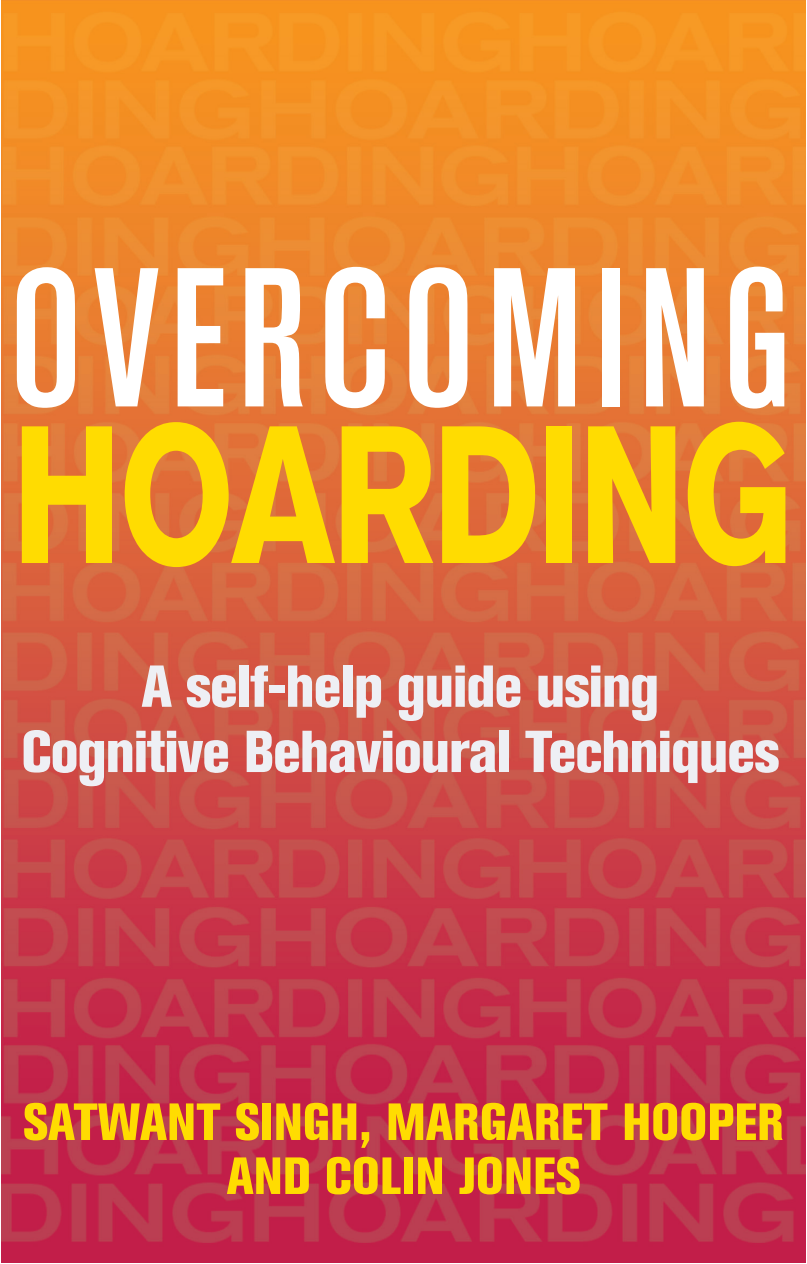
<style>
.page{position:relative;width:807px;height:1264px;background:#fff}
.page>*{position:absolute;margin:0;border:0;box-sizing:border-box;transform-origin:0 0}
.t1{font:195.75px "Akzidenz Grotesk BQ Md Cnd Alt";letter-spacing:.055em;color:#fff}
.t2{font:700 193.5px "Akzidenz Grotesk BQ";letter-spacing:-.025em;color:#ffdc01;scale:.76 1}
.t3{font:58.5px/65.2px "Akzidenz Grotesk BQ X Bd Cnd Alt";letter-spacing:-.02em;color:#eeeff4;text-align:center}
.t4{font:51.75px/54px "Akzidenz Grotesk BQ X Bd Cnd Alt";color:#ffdc01;text-align:center}
</style>
<div class="page">
<img style="left:2px;top:1px;width:803px;height:1261px">
<h1 class="t1" style="left:9px;top:228px;width:784px">OVERCOMING</h1>
<h2 class="t2" style="left:12px;top:383px;width:1028px">HOARDING</h2>
<p class="t3" style="left:21px;top:654px;width:759px">A self-help guide using<br>Cognitive Behavioural Techniques</p>
<p class="t4" style="left:23px;top:1095px;width:762px">SATWANT SINGH, MARGARET HOOPER<br>AND COLIN JONES</p>
</div>
